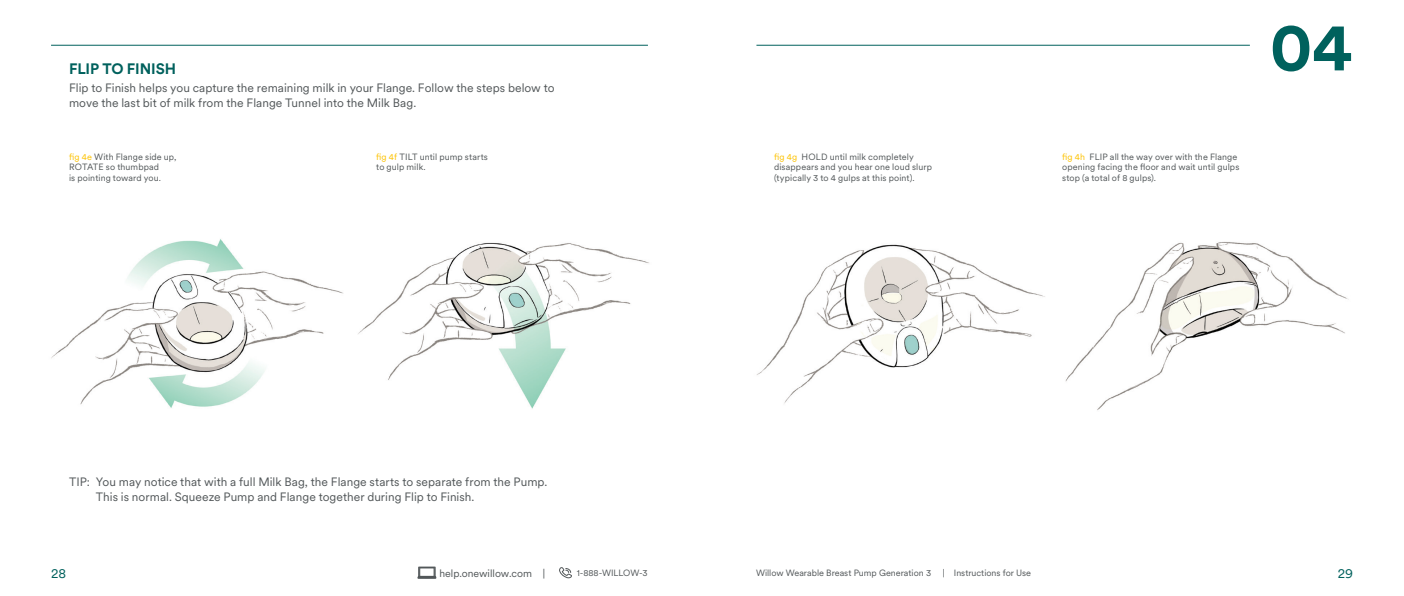
<style>
.page{position:relative;width:1404px;height:596px;background:#fff}
.page>*{position:absolute;margin:0;border:0;box-sizing:border-box;transform-origin:0 0}
.t1{font:700 67.5px "Circular XX";color:#00615d}
.NEW_Body_Copy{font:700 15px "Circular XX";letter-spacing:-.005em;color:#00615d}
.t2{font:13.5px "Circular XX";color:#00615d}
.NEW_Body_Copy-2{font:12px/15px "Circular XX";color:#525759}
.t3{font:10.5px "Circular XX";color:#525759}
.NEW_Body_Copy-3{font:9px/10.5px "Circular XX";letter-spacing:.01em;color:#525759}
.s1{color:#fdc200}
</style>
<div class="page">
<hr style="left:51px;top:45px;width:597px;height:1px;background:#00615d">
<hr style="left:756px;top:45px;width:493px;height:1px;background:#00615d">
<svg style="left:559px;top:567px;width:13px;height:11px"></svg>
<svg style="left:417px;top:566px;width:19px;height:12px"></svg>
<img style="left:51px;top:239px;width:292px;height:169px">
<img style="left:358px;top:242px;width:291px;height:167px">
<img style="left:756px;top:244px;width:289px;height:160px">
<img style="left:1065px;top:242px;width:284px;height:169px">
<p class="NEW_Body_Copy" style="left:69px;top:59px;width:109px">FLIP TO FINISH</p>
<p class="NEW_Body_Copy-2" style="left:69px;top:80px;width:487px">Flip to Finish helps you capture the remaining milk in your Flange. Follow the steps below to move the last bit of milk from the Flange Tunnel into the Milk Bag.</p>
<p class="NEW_Body_Copy-3" style="left:69px;top:151px;width:109px"><span class="s1">fig 4e</span> With Flange side up,<br>ROTATE so thumbpad<br>is pointing toward you.</p>
<p class="NEW_Body_Copy-3" style="left:376px;top:151px;width:113px"><span class="s1">fig 4f</span> TILT until pump starts to gulp milk.</p>
<p class="NEW_Body_Copy-3" style="left:774px;top:151px;width:159px"><span class="s1">fig 4g</span> HOLD until milk completely disappears and you hear one loud slurp (typically 3 to 4 gulps at this point).</p>
<p class="NEW_Body_Copy-3" style="left:1062px;top:151px;width:179px"><span class="s1">fig 4h</span> FLIP all the way over with the Flange opening facing the floor and wait until gulps stop (a total of 8 gulps).</p>
<h1 class="t1" style="left:1269px;top:0;width:85px">04</h1>
<p class="NEW_Body_Copy-2" style="left:96px;top:473px;width:453px;text-indent:-27px">TIP: You may notice that with a full Milk Bag, the Flange starts to separate from the Pump.<br>This is normal. Squeeze Pump and Flange together during Flip to Finish.</p>
<p class="t3" style="left:439px;top:565px;width:107px">help.onewillow.com |</p>
<p class="NEW_Body_Copy-3" style="left:576px;top:567px;width:72px">1-888-WILLOW-3</p>
<p class="NEW_Body_Copy-3" style="left:756px;top:567px;width:177px">Willow Wearable Breast Pump Generation 3</p>
<p class="NEW_Body_Copy-3" style="left:942px;top:567px;width:90px">| Instructions for Use</p>
<h3 class="t2" style="left:51px;top:563px;width:17px">28</h3>
<h3 class="t2" style="left:1337px;top:563px;width:17px">29</h3>
</div>
